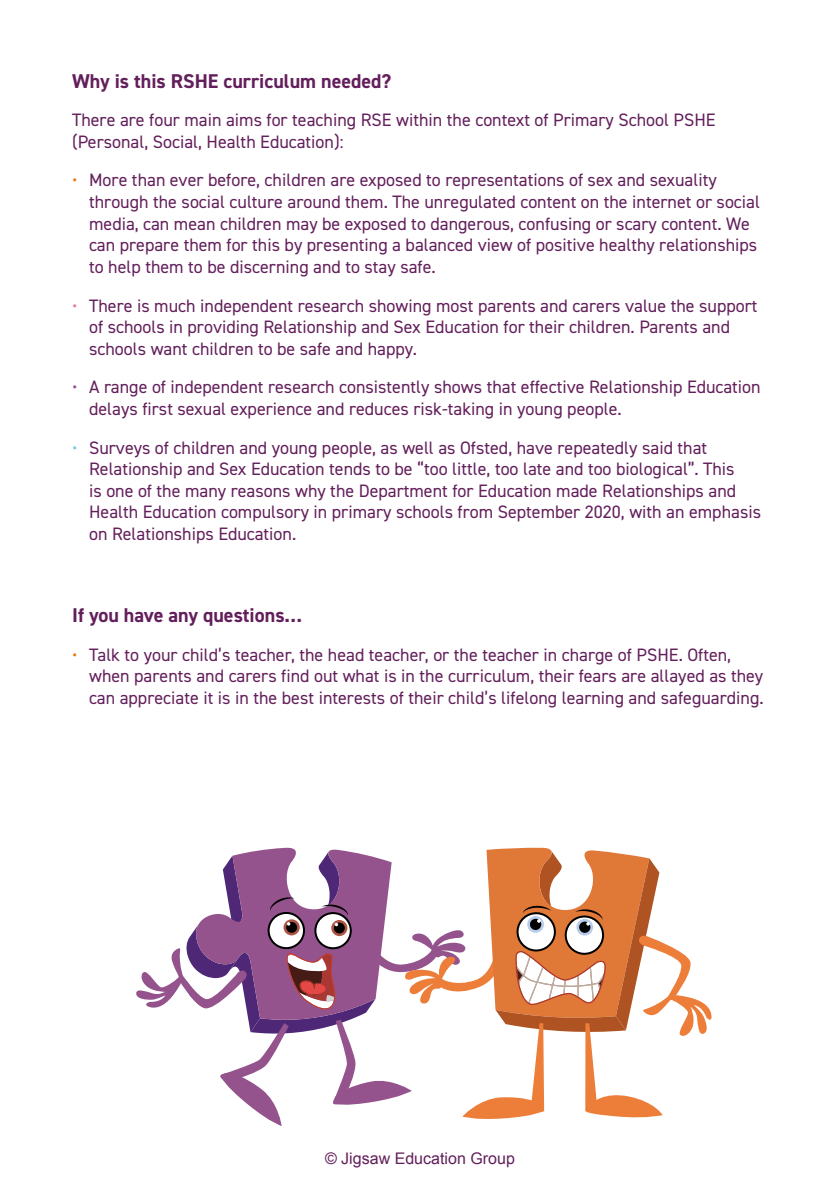
<style>
.page{position:relative;width:840px;height:1191px;background:#fff}
.page>*{position:absolute;margin:0;border:0;box-sizing:border-box;transform-origin:0 0}
.t1{font:700 20px "DIN2014";color:#631f5b}
.t2{font:18px/21.6px "DIN2014";color:#631f5b}
.t3{font:16px "Arial";color:#631f5b}
.s1{color:#ee7402}
.s2{color:#eb729a}
.s3{color:#914b97}
.s4{color:#70c8e3}
</style>
<div class="page">
<svg style="left:136px;top:847px;width:576px;height:279px"></svg>
<p class="t1" style="left:72px;top:67px;width:320px">Why is this RSHE curriculum needed?</p>
<p class="t2" style="left:72px;top:109px;width:644px">There are four main aims for teaching RSE within the context of Primary School PSHE (Personal, Social, Health Education):</p>
<p class="t2" style="left:89px;top:169px;width:672px;text-indent:-17px"><span class="s1">•</span> More than ever before, children are exposed to representations of sex and sexuality through the social culture around them. The unregulated content on the internet or social media, can mean children may be exposed to dangerous, confusing or scary content. We can prepare them for this by presenting a balanced view of positive healthy relationships to help them to be discerning and to stay safe.</p>
<p class="t2" style="left:89px;top:294px;width:669px;text-indent:-17px"><span class="s2">•</span> There is much independent research showing most parents and carers value the support of schools in providing Relationship and Sex Education for their children. Parents and schools want children to be safe and happy.</p>
<p class="t2" style="left:89px;top:376px;width:672px;text-indent:-17px"><span class="s3">•</span> A range of independent research consistently shows that effective Relationship Education delays first sexual experience and reduces risk-taking in young people.</p>
<p class="t2" style="left:89px;top:436px;width:673px;text-indent:-17px"><span class="s4">•</span> Surveys of children and young people, as well as Ofsted, have repeatedly said that Relationship and Sex Education tends to be “too little, too late and too biological”. This<br>is one of the many reasons why the Department for Education made Relationships and Health Education compulsory in primary schools from September 2020, with an emphasis on Relationships Education.</p>
<p class="t1" style="left:72px;top:602px;width:231px">If you have any questions…</p>
<p class="t2" style="left:89px;top:643px;width:675px;text-indent:-17px"><span class="s1">•</span> Talk to your child’s teacher, the head teacher, or the teacher in charge of PSHE. Often, when parents and carers find out what is in the curriculum, their fears are allayed as they can appreciate it is in the best interests of their child’s lifelong learning and safeguarding.</p>
<p class="t3" style="left:325px;top:1147px;width:191px">© Jigsaw Education Group</p>
</div>
